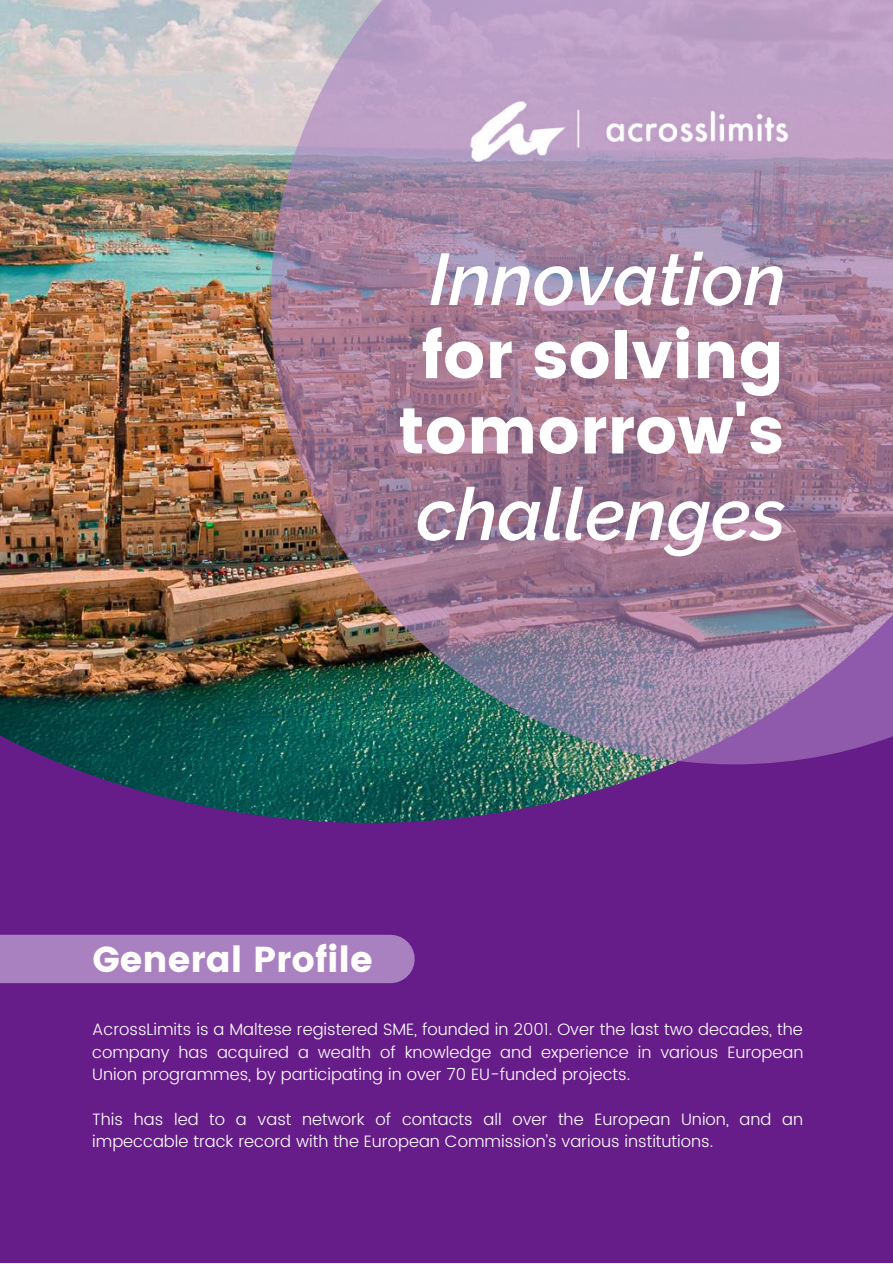
<style>
.page{position:relative;width:893px;height:1264px;background:#fff}
.page>*{position:absolute;margin:0;border:0;box-sizing:border-box;transform-origin:0 0}
.t1{font:italic 600 73.05px "Raleway";color:#fff}
.t2{font:64.95px/75.3px "Poppins";color:#fff;text-align:center}
.t3{font:36px "Poppins";color:#fffefc}
.t4{font:300 16.5px/22.5px "Poppins";color:#fff;text-align:justify}
</style>
<div class="page">
<div style="left:0;top:0;width:892px;height:1262px;background:#661d8a"></div>
<img style="left:0;top:0;width:748px;height:823px">
<img style="left:271px;top:0;width:621px;height:764px">
<img style="left:459px;top:89px;width:344px;height:85px">
<div style="left:0;top:934px;width:390px;height:49px;background:#aa81c0"></div>
<h1 class="t1" style="left:429px;top:236px;width:358px">Innovation</h1>
<h2 class="t2" style="left:397px;top:318px;width:388px">for solving tomorrow's</h2>
<h1 class="t1" style="left:416px;top:471px;width:371px">challenges</h1>
<h3 class="t3" style="left:92px;top:938px;width:282px">General Profile</h3>
<p class="t4" style="left:92px;top:1018px;width:712px">AcrossLimits is a Maltese registered SME, founded in 2001. Over the last two decades, the company has acquired a wealth of knowledge and experience in various European Union programmes, by participating in over 70 EU-funded projects.</p>
<p class="t4" style="left:92px;top:1107px;width:712px">This has led to a vast network of contacts all over the European Union, and an impeccable track record with the European Commission’s various institutions.</p>
</div>
